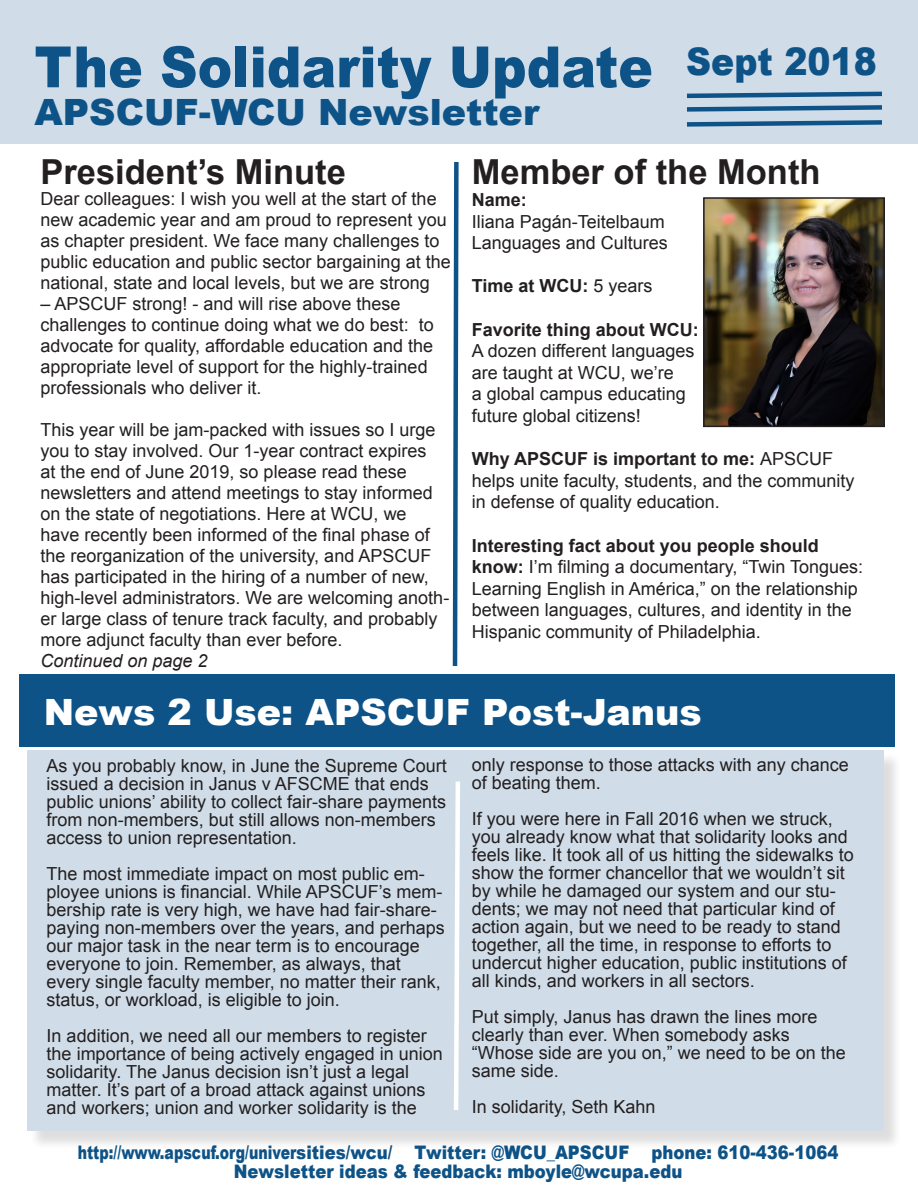
<style>
.page{position:relative;width:918px;height:1188px;background:#fff}
.page>*{position:absolute;margin:0;border:0;box-sizing:border-box;transform-origin:0 0}
.t1{font:900 57px "Arial";color:#0e5387;scale:.91 1}
.t2{font:900 37.95px "Arial";color:#0e5387;scale:.91 1}
.t3{font:900 36.15px "Arial";color:#fff}
.t4{font:900 36.15px "Arial";color:#0e5387}
.t5{font:700 34.5px "Arial";color:#231f20}
.t6{font:900 18.6px "Arial";color:#0e5387;scale:.75 1}
.t7{font:900 18.6px "Arial";color:#0e5387;scale:.88 1}
.t8{font:18px/18px "Arial";color:#231f20}
.t9{font:700 18px "Arial";color:#231f20}
.t10{font:italic 18px "Arial";color:#231f20}
.s1{font-weight:400}
.s2{font-weight:700}
</style>
<div class="page">
<div style="left:0;top:0;width:918px;height:144px;background:#d0dde8"></div>
<svg style="left:452px;top:162px;width:7px;height:504px"></svg>
<div style="left:20px;top:675px;width:875px;height:72px;background:#0e5387"></div>
<div style="left:29px;top:752px;width:873px;height:398px;background:#231f20;opacity:.75"></div>
<div style="left:27px;top:750px;width:857px;height:381px;background:#d0dde8"></div>
<svg style="left:454px;top:781px;width:6px;height:329px"></svg>
<img style="left:706px;top:200px;width:176px;height:224px">
<div style="left:703px;top:197px;width:182px;height:230px;border:2px solid #231f20"></div>
<svg style="left:687px;top:91px;width:195px;height:36px"></svg>
<p class="t1" style="left:34px;top:26px;width:681px">The Solidarity Update</p>
<p class="t4" style="left:34px;top:86px;width:506px">APSCUF-WCU Newsletter</p>
<p class="t5" style="left:40px;top:149px;width:307px">President’s Minute</p>
<p class="t8" style="left:40px;top:188px;width:412px;line-height:21px">Dear colleagues: I wish you well at the start of the new academic year and am proud to represent you as chapter president. We face many challenges to public education and public sector bargaining at the national, state and local levels, but we are strong</p>
<p class="t8" style="left:40px;top:293px;width:395px;line-height:21px">– APSCUF strong! - and will rise above these challenges to continue doing what we do best: to advocate for quality, affordable education and the appropriate level of support for the highly-trained professionals who deliver it.</p>
<p class="t8" style="left:40px;top:419px;width:410px;line-height:21px">This year will be jam-packed with issues so I urge you to stay involved. Our 1-year contract expires<br>at the end of June 2019, so please read these newsletters and attend meetings to stay informed on the state of negotiations. Here at WCU, we have recently been informed of the final phase of the reorganization of the university, and APSCUF has participated in the hiring of a number of new, high-level administrators. We are welcoming anoth&shy;er large class of tenure track faculty, and probably</p>
<p class="t8" style="left:40px;top:631px;width:304px">more adjunct faculty than ever before.</p>
<p class="t10" style="left:40px;top:649px;width:169px">Continued on page 2</p>
<p class="t2" style="left:686px;top:34px;width:211px">Sept 2018</p>
<p class="t5" style="left:472px;top:150px;width:350px">Member of the Month</p>
<p class="t9" style="left:472px;top:188px;width:57px">Name:</p>
<p class="t8" style="left:472px;top:212px;width:195px">Iliana Pagán-Teitelbaum</p>
<p class="t8" style="left:472px;top:234px;width:198px">Languages and Cultures</p>
<p class="t9" style="left:472px;top:274px;width:182px">Time at WCU: <span class="s1">5 years</span></p>
<p class="t8" style="left:472px;top:319px;width:228px;line-height:21.6px"><span class="s2">Favorite thing about WCU:<br></span>A dozen different languages are taught at WCU, we’re<br>a global campus educating future global citizens!</p>
<p class="t8" style="left:472px;top:448px;width:384px;line-height:21.6px"><span class="s2">Why APSCUF is important to me:</span> APSCUF helps unite faculty, students, and the community in defense of quality education.</p>
<p class="t8" style="left:472px;top:535px;width:393px;line-height:21.6px"><span class="s2">Interesting fact about you people should know:</span> I’m filming a documentary, “Twin Tongues:<br>Learning English in América,” on the relationship between languages, cultures, and identity in the Hispanic community of Philadelphia.</p>
<p class="t3" style="left:44px;top:686px;width:660px">News 2 Use: APSCUF Post-Janus</p>
<p class="t8" style="left:47px;top:757px;width:402px">As you probably know, in June the Supreme Court issued a decision in Janus v AFSCME that ends public unions’ ability to collect fair-share payments from non-members, but still allows non-members access to union representation.</p>
<p class="t8" style="left:47px;top:865px;width:400px">The most immediate impact on most public em&shy;ployee unions is financial. While APSCUF’s mem&shy;bership rate is very high, we have had fair-share&shy;paying non-members over the years, and perhaps our major task in the near term is to encourage everyone to join. Remember, as always, that every single faculty member, no matter their rank, status, or workload, is eligible to join.</p>
<p class="t8" style="left:47px;top:1027px;width:398px">In addition, we need all our members to register the importance of being actively engaged in union solidarity. The Janus decision isn’t just a legal matter. It’s part of a broad attack against unions and workers; union and worker solidarity is the</p>
<p class="t8" style="left:472px;top:755px;width:379px">only response to those attacks with any chance of beating them.</p>
<p class="t8" style="left:472px;top:809px;width:384px">If you were here in Fall 2016 when we struck, you already know what that solidarity looks and feels like. It took all of us hitting the sidewalks to show the former chancellor that we wouldn’t sit by while he damaged our system and our stu&shy;dents; we may not need that particular kind of action again, but we need to be ready to stand together, all the time, in response to efforts to undercut higher education, public institutions of all kinds, and workers in all sectors.</p>
<p class="t8" style="left:472px;top:1007px;width:376px">Put simply, Janus has drawn the lines more clearly than ever. When somebody asks “Whose side are you on,” we need to be on the same side.</p>
<p class="t8" style="left:472px;top:1097px;width:185px">In solidarity, Seth Kahn</p>
<p class="t6" style="left:78px;top:1138px;width:1016px">http://www.apscuf.org/universities/wcu/ Twitter: @WCU_APSCUF phone: 610-436-1064</p>
<p class="t7" style="left:234px;top:1158px;width:511px">Newsletter ideas &amp; feedback: mboyle@wcupa.edu</p>
</div>
